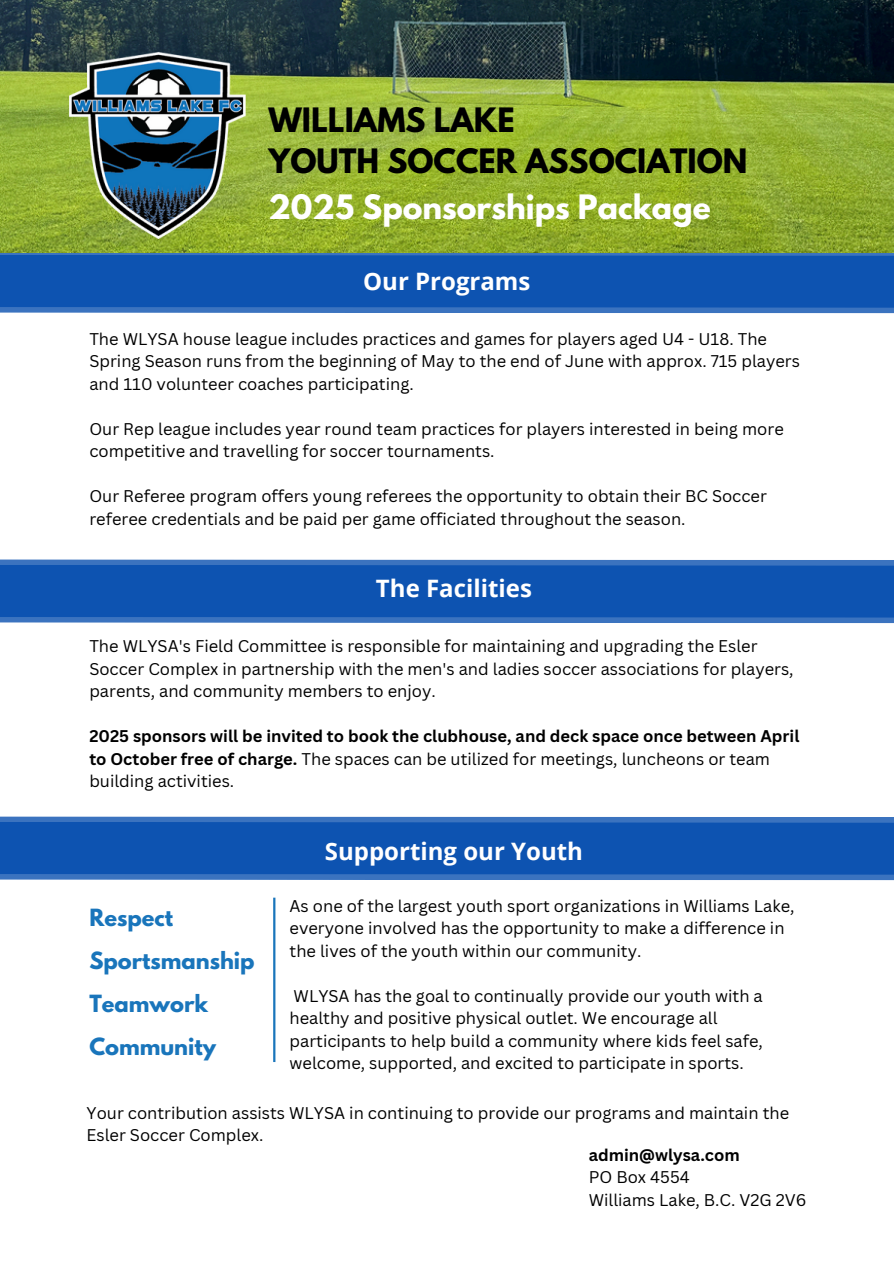
<style>
.page{position:relative;width:894px;height:1264px;background:#fff}
.page>*{position:absolute;margin:0;border:0;box-sizing:border-box;transform-origin:0 0}
.t1{font:700 29.85px/41px "League Spartan";color:#000}
.t2{font:700 29.85px "League Spartan";color:#fff}
.t3{font:700 24px "Open Sans";color:#fff}
.t4{font:700 21px "League Spartan";color:#1975bb}
.t5{font:16.5px/22.5px "Canva Sans";color:#000}
.t6{font:700 16.5px/22.5px "Canva Sans";color:#000}
.s1{font-weight:400}
</style>
<div class="page">
<svg style="left:0;top:308px;width:893px;height:6px;fill:#3b73bf"></svg>
<svg style="left:0;top:252px;width:893px;height:56px;background:#1156af"></svg>
<img style="left:0;top:0;width:893px;height:252px">
<img style="left:69px;top:53px;width:177px;height:185px">
<svg style="left:0;top:618px;width:893px;height:5px;background:#4077c0"></svg>
<svg style="left:0;top:559px;width:893px;height:59px;background:#1558b3"></svg>
<hr style="left:273px;top:897px;width:2px;height:165px;background:#1975bb">
<svg style="left:0;top:875px;width:893px;height:5px;background:#3e75c0"></svg>
<svg style="left:0;top:816px;width:893px;height:59px;background:#1558b3"></svg>
<h3 class="t1" style="left:268px;top:104px;width:480px">WILLIAMS LAKE<br>YOUTH SOCCER ASSOCIATION</h3>
<p class="t2" style="left:268px;top:192px;width:443px">2025 Sponsorships Package</p>
<p class="t3" style="left:363px;top:265px;width:169px">Our Programs</p>
<p class="t5" style="left:89px;top:327px;width:712px">The WLYSA house league includes practices and games for players aged U4 - U18. The<br>Spring Season runs from the beginning of May to the end of June with approx. 715 players and 110 volunteer coaches participating.</p>
<p class="t5" style="left:89px;top:417px;width:695px">Our Rep league includes year round team practices for players interested in being more competitive and travelling for soccer tournaments.</p>
<h1 class="t5" style="left:89px;top:484px;width:679px">Our Referee program offers young referees the opportunity to obtain their BC Soccer referee credentials and be paid per game officiated throughout the season.</h1>
<h3 class="t3" style="left:376px;top:571px;width:157px">The Facilities</h3>
<h2 class="t5" style="left:89px;top:634px;width:705px">The WLYSA's Field Committee is responsible for maintaining and upgrading the Esler<br>Soccer Complex in partnership with the men's and ladies soccer associations for players, parents, and community members to enjoy.</h2>
<h3 class="t6" style="left:89px;top:724px;width:711px">2025 sponsors will be invited to book the clubhouse, and deck space once between April to October free of charge. <span class="s1">The spaces can be utilized for meetings, luncheons or team building activities.</span></h3>
<p class="t3" style="left:325px;top:834px;width:259px">Supporting our Youth</p>
<h4 class="t4" style="left:89px;top:907px;width:85px">Respect</h4>
<h4 class="t5" style="left:289px;top:894px;width:506px">As one of the largest youth sport organizations in Williams Lake, everyone involved has the opportunity to make a difference in the lives of the youth within our community.</h4>
<h4 class="t5" style="left:289px;top:984px;width:475px">WLYSA has the goal to continually provide our youth with a healthy and positive physical outlet. We encourage all participants to help build a community where kids feel safe, welcome, supported, and excited to participate in sports.</h4>
<h4 class="t5" style="left:87px;top:1101px;width:703px">Your contribution assists WLYSA in continuing to provide our programs and maintain the<br>Esler Soccer Complex.</h4>
<p class="t4" style="left:89px;top:950px;width:167px">Sportsmanship</p>
<p class="t4" style="left:89px;top:993px;width:120px">Teamwork</p>
<p class="t4" style="left:89px;top:1036px;width:128px">Community</p>
<p class="t6" style="left:588px;top:1142px;width:152px">admin@wlysa.com</p>
<p class="t5" style="left:588px;top:1165px;width:102px">PO Box 4554</p>
<p class="t5" style="left:588px;top:1187px;width:219px">Williams Lake, B.C. V2G 2V6</p>
</div>
